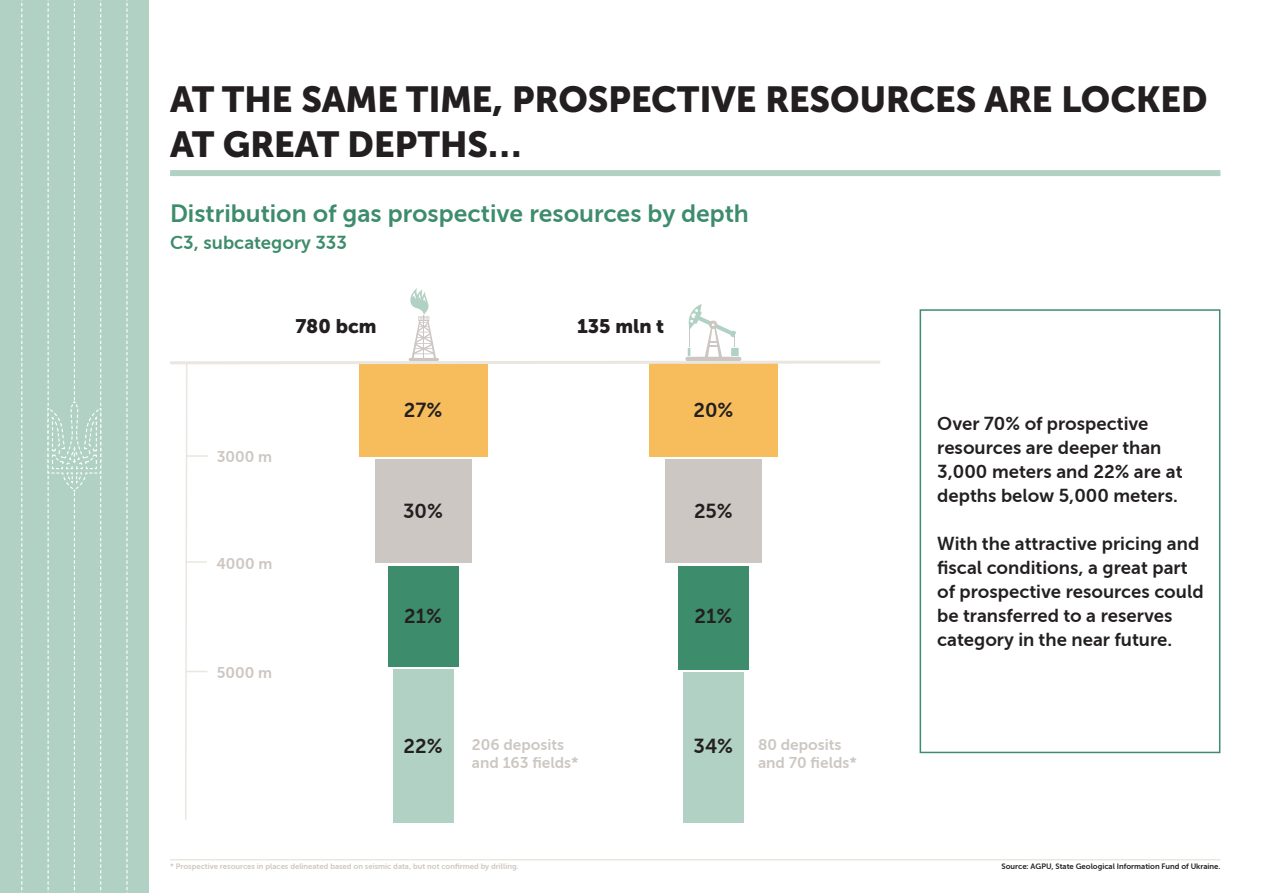
<style>
.page{position:relative;width:1263px;height:893px;background:#fff}
.page>*{position:absolute;margin:0;border:0;box-sizing:border-box;transform-origin:0 0}
.t1{font:36px/45px "Museo Sans Cyrl 900";color:#231f20}
.t2{font:24px "Museo Sans Cyrl 700";color:#3d8c6b}
.t3{font:19.5px "Museo Sans Cyrl 700";color:#231f20}
.t4{font:19.5px "Museo Sans Cyrl 900";color:#231f20}
.t5{font:18px/24px "Museo Sans Cyrl 700";color:#231f20}
.t6{font:18px "Museo Sans Cyrl 700";color:#3d8c6b}
.t7{font:15px "Museo Sans Cyrl 700";color:#ccc7c2}
.t8{font:7.5px "Museo Sans Cyrl 700";color:#ccc7c2}
.t9{font:7.5px "Museo Sans Cyrl 700";color:#231f20}
</style>
<div class="page">
<div style="left:170px;top:170px;width:1050px;height:6px;background:#b0d1c4"></div>
<hr style="left:170px;top:859px;width:1050px;height:1px;background:#ebe6e0">
<div style="left:919px;top:309px;width:301px;height:444px;border:2px solid #3d8c6b"></div>
<svg style="left:170px;top:288px;width:710px;height:533px"></svg>
<div style="left:0;top:0;width:149px;height:893px;background:#b0d1c4"></div>
<svg style="left:126px;top:0;width:2px;height:893px"></svg>
<svg style="left:21px;top:0;width:1px;height:893px"></svg>
<svg style="left:47px;top:0;width:55px;height:893px"></svg>
<p class="t1" style="left:170px;top:77px;width:1039px">AT THE SAME TIME, PROSPECTIVE RESOURCES ARE LOCKED<br>AT GREAT DEPTHS…</p>
<p class="t2" style="left:170px;top:200px;width:580px">Distribution of gas prospective resources by depth</p>
<p class="t6" style="left:170px;top:233px;width:178px">С3, subcategory 333</p>
<p class="t4" style="left:295px;top:315px;width:83px">780 bcm</p>
<p class="t7" style="left:217px;top:448px;width:57px">3000 m</p>
<p class="t7" style="left:216px;top:555px;width:58px">4000 m</p>
<p class="t7" style="left:217px;top:664px;width:57px">5000 m</p>
<p class="t4" style="left:577px;top:315px;width:89px">135 mln t</p>
<p class="t3" style="left:404px;top:399px;width:40px">27%</p>
<p class="t3" style="left:693px;top:399px;width:41px">20%</p>
<p class="t3" style="left:403px;top:500px;width:41px">30%</p>
<p class="t3" style="left:694px;top:500px;width:40px">25%</p>
<p class="t3" style="left:404px;top:605px;width:39px">21%</p>
<p class="t3" style="left:694px;top:605px;width:39px">21%</p>
<p class="t7" style="left:472px;top:736px;width:94px">206 deposits</p>
<p class="t7" style="left:472px;top:754px;width:108px">and 163 fields*</p>
<p class="t3" style="left:404px;top:735px;width:41px">22%</p>
<p class="t3" style="left:694px;top:735px;width:41px">34%</p>
<p class="t7" style="left:758px;top:736px;width:85px">80 deposits</p>
<p class="t7" style="left:758px;top:754px;width:100px">and 70 fields*</p>
<p class="t5" style="left:937px;top:412px;width:247px">Over 70% of prospective resources are deeper than<br>3,000 meters and 22% are at depths below 5,000 meters.</p>
<p class="t5" style="left:937px;top:532px;width:268px">With the attractive pricing and fiscal conditions, a great part of prospective resources could be transferred to a reserves category in the near future.</p>
<p class="t8" style="left:170px;top:862px;width:350px">* Prospective resources in places delineated based on seismic data, but not confirmed by drilling.</p>
<p class="t9" style="left:1001px;top:862px;width:220px">Source: АGPU, State Geological Information Fund of Ukraine.</p>
</div>
